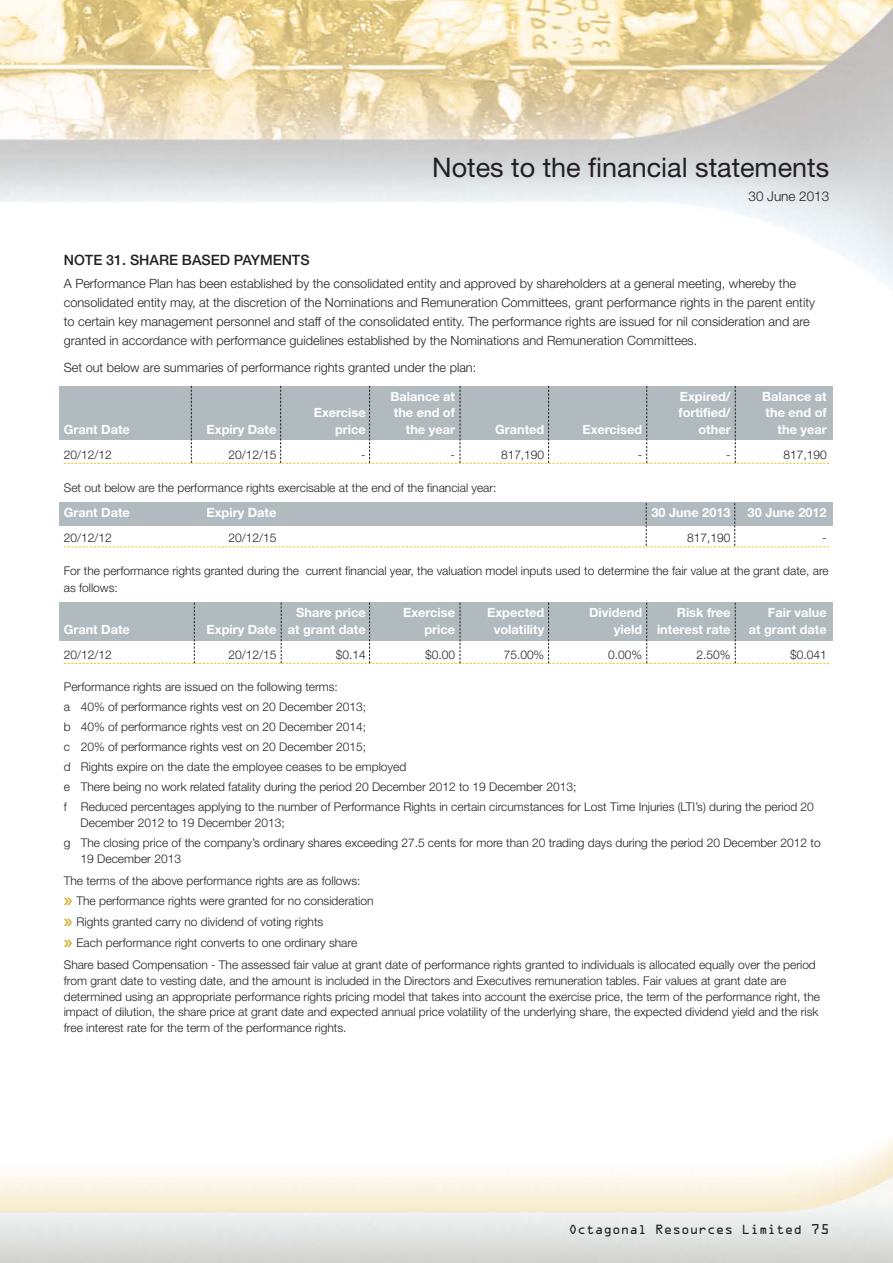
<style>
.page{position:relative;width:893px;height:1263px;background:#fff}
.page>*{position:absolute;margin:0;border:0;box-sizing:border-box;transform-origin:0 0}
.t1{font:27px "Helvetica Neue";color:#231f20}
.t2{font:500 14.25px "Helvetica Neue";color:#231f20}
.t3{font:300 13.5px "Helvetica Neue";color:#231f20}
.t4{font:300 12.75px/18.8px "Helvetica Neue";color:#231f20}
.t5{font:700 12.75px "Helvetica Neue";color:#fff}
.t6{font:300 12px/20px "Helvetica Neue";color:#231f20}
.t7{font:12px "OCRA";color:#231f20}
.s1{font-size:12.75px}
</style>
<div class="page">
<img style="left:0;top:0;width:893px;height:1263px">
<div style="left:60px;top:602px;width:773px;height:38px;background:#b0babf"></div>
<div style="left:60px;top:502px;width:773px;height:24px;background:#b0babf"></div>
<svg style="left:64px;top:386px;width:765px;height:78px"></svg>
<svg style="left:64px;top:503px;width:765px;height:44px"></svg>
<svg style="left:64px;top:603px;width:765px;height:61px"></svg>
<svg style="left:64px;top:898px;width:8px;height:7px"></svg>
<svg style="left:64px;top:919px;width:8px;height:7px"></svg>
<svg style="left:64px;top:940px;width:8px;height:7px"></svg>
<h1 class="t1" style="left:432px;top:157px;width:398px">Notes to the financial statements</h1>
<p class="t3" style="left:748px;top:191px;width:82px">30 June 2013</p>
<p class="t2" style="left:64px;top:255px;width:247px">NOTE 31. SHARE BASED PAYMENTS</p>
<p class="t4" style="left:64px;top:276px;width:753px">A Performance Plan has been established by the consolidated entity and approved by shareholders at a general meeting, whereby the consolidated entity may, at the discretion of the Nominations and Remuneration Committees, grant performance rights in the parent entity to certain key management personnel and staff of the consolidated entity. The performance rights are issued for nil consideration and are granted in accordance with performance guidelines established by the Nominations and Remuneration Committees.</p>
<p class="t4" style="left:64px;top:359px;width:414px">Set out below are summaries of performance rights granted under the plan:</p>
<p class="t5" style="left:391px;top:392px;width:66px">Balance at</p>
<p class="t5" style="left:680px;top:392px;width:52px">Expired/</p>
<p class="t5" style="left:762px;top:392px;width:66px">Balance at</p>
<p class="t5" style="left:314px;top:408px;width:53px">Exercise</p>
<p class="t5" style="left:394px;top:408px;width:63px">the end of</p>
<p class="t5" style="left:678px;top:408px;width:54px">fortified/</p>
<p class="t5" style="left:766px;top:408px;width:63px">the end of</p>
<p class="t5" style="left:64px;top:425px;width:68px">Grant Date</p>
<p class="t5" style="left:207px;top:425px;width:71px">Expiry Date</p>
<p class="t5" style="left:335px;top:425px;width:32px">price</p>
<p class="t5" style="left:406px;top:425px;width:51px">the year</p>
<p class="t5" style="left:495px;top:425px;width:51px">Granted</p>
<p class="t5" style="left:582px;top:425px;width:61px">Exercised</p>
<p class="t5" style="left:698px;top:425px;width:34px">other</p>
<p class="t5" style="left:778px;top:425px;width:51px">the year</p>
<p class="t6" style="left:64px;top:446px;width:49px">20/12/12</p>
<p class="t6" style="left:228px;top:446px;width:49px">20/12/15</p>
<p class="t6" style="left:361px;top:446px;width:6px">-</p>
<p class="t6" style="left:451px;top:446px;width:6px">-</p>
<p class="t6" style="left:501px;top:446px;width:45px">817,190</p>
<p class="t6" style="left:638px;top:446px;width:6px">-</p>
<p class="t6" style="left:726px;top:446px;width:6px">-</p>
<p class="t6" style="left:783px;top:446px;width:45px">817,190</p>
<p class="t6" style="left:64px;top:479px;width:434px">Set out below are the performance rights exercisable at the end of the financial year:</p>
<p class="t5" style="left:64px;top:508px;width:68px">Grant Date</p>
<p class="t5" style="left:207px;top:508px;width:71px">Expiry Date</p>
<p class="t5" style="left:651px;top:508px;width:81px">30 June 2013</p>
<p class="t5" style="left:748px;top:508px;width:81px">30 June 2012</p>
<p class="t6" style="left:64px;top:529px;width:49px">20/12/12</p>
<p class="t6" style="left:228px;top:529px;width:49px">20/12/15</p>
<p class="t6" style="left:687px;top:529px;width:45px">817,190</p>
<p class="t6" style="left:822px;top:529px;width:6px">-</p>
<p class="t6" style="left:64px;top:564px;width:766px;line-height:16.5px">For the performance rights granted during the current financial year, the valuation model inputs used to determine the fair value at the grant date, are as follows:</p>
<p class="t5" style="left:296px;top:608px;width:71px">Share price</p>
<p class="t5" style="left:403px;top:608px;width:53px">Exercise</p>
<p class="t5" style="left:487px;top:608px;width:59px">Expected</p>
<p class="t5" style="left:589px;top:608px;width:55px">Dividend</p>
<p class="t5" style="left:677px;top:608px;width:55px">Risk free</p>
<p class="t5" style="left:768px;top:608px;width:60px">Fair value</p>
<p class="t5" style="left:64px;top:625px;width:68px">Grant Date</p>
<p class="t5" style="left:207px;top:625px;width:161px">Expiry Date at grant date</p>
<p class="t5" style="left:424px;top:625px;width:32px">price</p>
<p class="t5" style="left:494px;top:625px;width:52px">volatility</p>
<p class="t5" style="left:614px;top:625px;width:118px">yield interest rate</p>
<p class="t5" style="left:749px;top:625px;width:79px">at grant date</p>
<p class="t6" style="left:64px;top:646px;width:49px">20/12/12</p>
<p class="t6" style="left:228px;top:646px;width:49px">20/12/15</p>
<p class="t6" style="left:336px;top:646px;width:31px">$0.14</p>
<p class="t6" style="left:425px;top:646px;width:31px">$0.00</p>
<p class="t6" style="left:504px;top:646px;width:42px">75.00%</p>
<p class="t6" style="left:608px;top:646px;width:35px">0.00%</p>
<p class="t6" style="left:697px;top:646px;width:35px">2.50%</p>
<p class="t6" style="left:790px;top:646px;width:38px">$0.041</p>
<p class="t6" style="left:64px;top:678px;width:752px">Performance rights are issued on the following terms:<br>a 40% of performance rights vest on 20 December 2013;<br>b 40% of performance rights vest on 20 December 2014;<br>c 20% of performance rights vest on 20 December 2015;<br>d Rights expire on the date the employee ceases to be employed<br>e There being no work related fatality during the period 20 December 2012 to 19 December 2013;<br>f Reduced percentages applying to the number of Performance Rights in certain circumstances for Lost Time Injuries (LTI’s) during the period 20</p>
<p class="t6" style="left:64px;top:814px;width:758px;text-indent:17px">December 2012 to 19 December 2013;<br>g The closing price of the company’s ordinary shares exceeding 27.5 cents for more than 20 trading days during the period 20 December 2012 to</p>
<p class="t6" style="left:64px;top:848px;width:298px;line-height:22.2px;text-indent:17px">19 December 2013<br>The terms of the above performance rights are as follows:</p>
<p class="t6" style="left:77px;top:892px;width:299px;line-height:20.7px">The performance rights were granted for no consideration<br>Rights granted carry no dividend of voting rights<br>Each performance right converts to one ordinary share</p>
<p class="t6" style="left:64px;top:958px;width:758px;line-height:15.8px">Share based Compensation - The assessed fair value at grant date of performance rights granted to individuals is allocated equally over the period from grant date to vesting date, and the amount is included in the Directors and Executives remuneration tables. Fair values at grant date are determined using an appropriate performance rights pricing model that takes into account the exercise price, the term of the performance right, the impact of dilution, the share price at grant date and expected annual price volatility of the underlying share, the expected dividend yield and the risk free interest rate for the term of the performance rights.</p>
<p class="t7" style="left:569px;top:1224px;width:262px">Octagonal Resources Limited <span class="s1">75</span></p>
</div>
